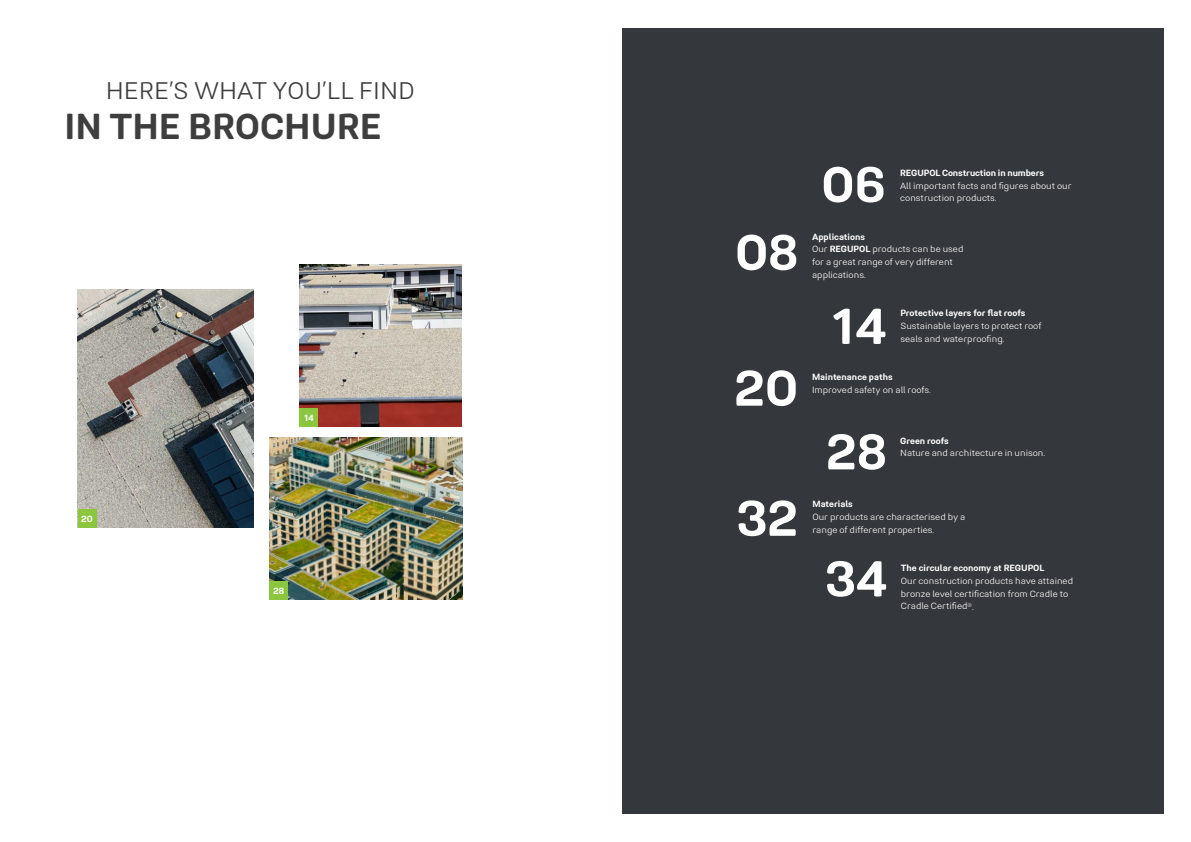
<style>
.page{position:relative;width:1191px;height:842px;background:#fff}
.page>*{position:absolute;margin:0;border:0;box-sizing:border-box;transform-origin:0 0}
.t1{font:700 50px "Midpoint Pro";color:#fff}
.t2{font:700 36px "Midpoint Pro";color:#3e3e3f}
.t3{font:300 24px "Midpoint Pro";color:#3e3e3f}
.t4{font:300 9px/12.8px "Midpoint Pro";color:#fff}
.t5{font:700 9px "Midpoint Pro";letter-spacing:-.005em;color:#fff}
.s1{font-weight:700}
</style>
<div class="page">
<img style="left:300px;top:264px;width:161px;height:162px">
<img style="left:270px;top:438px;width:192px;height:161px">
<img style="left:78px;top:289px;width:176px;height:238px">
<div style="left:622px;top:28px;width:542px;height:786px;background:#34373b"></div>
<div style="left:78px;top:509px;width:18px;height:18px;background:#8bc63e"></div>
<div style="left:270px;top:581px;width:18px;height:18px;background:#8bc63e"></div>
<div style="left:300px;top:408px;width:18px;height:18px;background:#8bc63e"></div>
<h3 class="t3" style="left:106px;top:76px;width:310px">HERE’S WHAT YOU’LL FIND</h3>
<h2 class="t2" style="left:64px;top:104px;width:319px">IN THE BROCHURE</h2>
<p class="t5" style="left:81px;top:513px;width:13px">20</p>
<p class="t5" style="left:304px;top:412px;width:11px">14</p>
<p class="t5" style="left:273px;top:585px;width:13px">28</p>
<h1 class="t1" style="left:735px;top:222px;width:65px">08</h1>
<h1 class="t1" style="left:733px;top:357px;width:66px">20</h1>
<h1 class="t1" style="left:736px;top:487px;width:64px">32</h1>
<h1 class="t1" style="left:821px;top:154px;width:66px">06</h1>
<p class="t5" style="left:900px;top:167px;width:145px">REGUPOL Construction in numbers</p>
<p class="t4" style="left:900px;top:179px;width:173px">All important facts and figures about our construction products.</p>
<p class="t4" style="left:812px;top:230px;width:153px"><span class="s1">Applications<br></span>Our <span class="s1">REGUPOL</span> products can be used for a great range of very different applications.</p>
<h1 class="t1" style="left:831px;top:295px;width:56px">14</h1>
<p class="t5" style="left:900px;top:307px;width:127px">Protective layers for flat roofs</p>
<p class="t4" style="left:900px;top:319px;width:143px">Sustainable layers to protect roof seals and waterproofing.</p>
<p class="t5" style="left:812px;top:371px;width:82px">Maintenance paths</p>
<p class="t4" style="left:812px;top:383px;width:120px">Improved safety on all roofs.</p>
<h1 class="t1" style="left:825px;top:421px;width:63px">28</h1>
<p class="t5" style="left:900px;top:435px;width:50px">Green roofs</p>
<p class="t4" style="left:900px;top:447px;width:146px">Nature and architecture in unison.</p>
<p class="t5" style="left:812px;top:499px;width:42px">Materials</p>
<p class="t4" style="left:812px;top:511px;width:154px">Our products are characterised by a range of different properties.</p>
<p class="t5" style="left:901px;top:562px;width:145px">The circular economy at REGUPOL</p>
<p class="t4" style="left:901px;top:574px;width:174px">Our construction products have attained bronze level certification from Cradle to<br>Cradle Certified<sup>®</sup>.</p>
<h1 class="t1" style="left:824px;top:548px;width:64px">34</h1>
</div>
